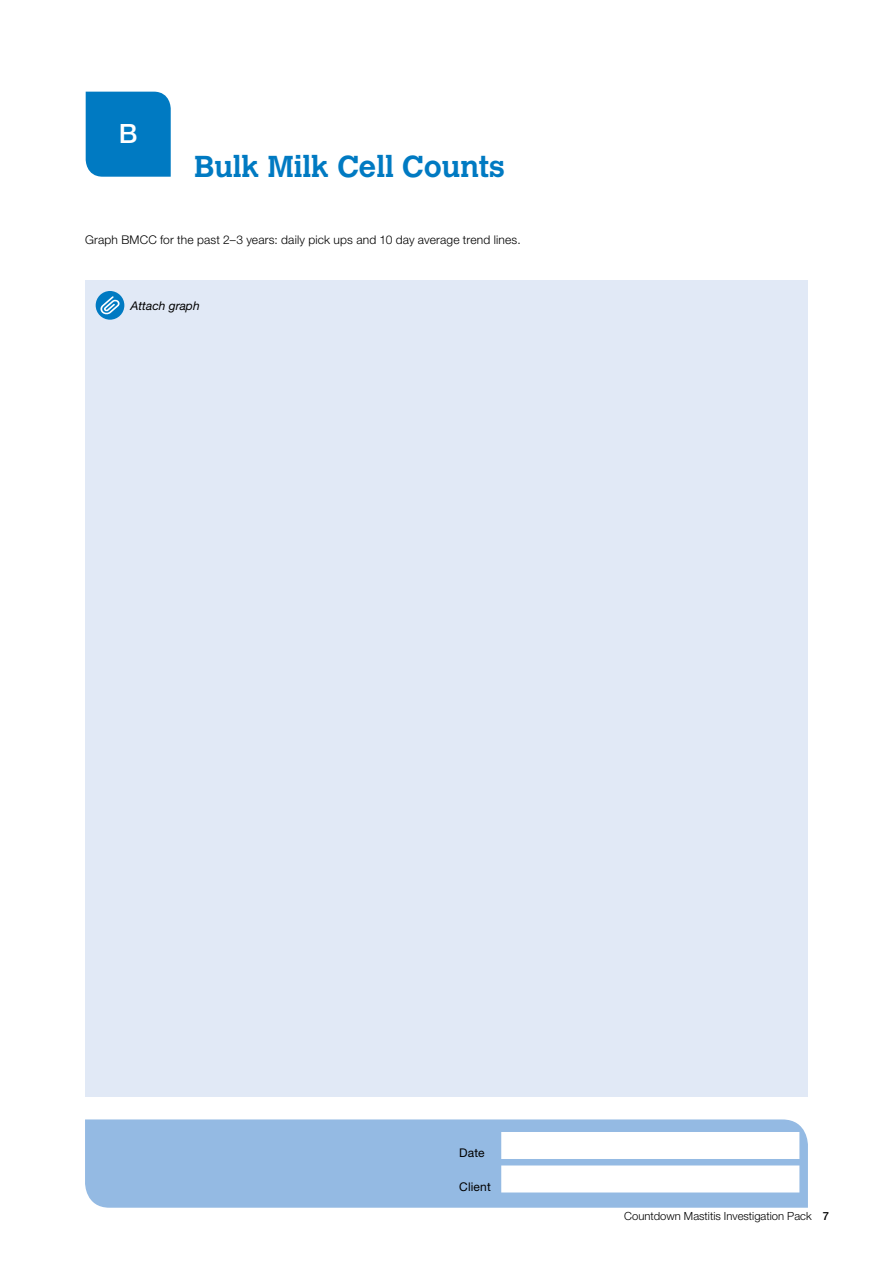
<style>
.page{position:relative;width:893px;height:1263px;background:#fff}
.page>*{position:absolute;margin:0;border:0;box-sizing:border-box;transform-origin:0 0}
.t1{font:700 30px "Calvert MT Std";color:#007ac2}
.t2{font:500 26.55px "Helvetica Neue LT Std";color:#fff}
.t3{font:300 12px "Helvetica Neue LT Std";letter-spacing:.015em;color:#000}
.t4{font:italic 12px "Helvetica Neue LT Std";color:#000}
.t5{font:12px "Helvetica Neue LT Std";letter-spacing:.01em;color:#000}
.t6{font:300 11.25px "Helvetica Neue LT Std";color:#000}
.s1{font-weight:500}
</style>
<div class="page">
<div style="left:85px;top:1119px;width:723px;height:89px;background:#94bae3"></div>
<div style="left:501px;top:1132px;width:298px;height:27px;background:#fff"></div>
<div style="left:501px;top:1165px;width:298px;height:27px;background:#fff"></div>
<div style="left:85px;top:280px;width:722px;height:817px;background:#e1e9f6"></div>
<div style="left:86px;top:92px;width:85px;height:85px;background:#007ac2"></div>
<div style="left:96px;top:291px;width:28px;height:29px;background:#007ac2;border-radius:50%"></div>
<svg style="left:100px;top:296px;width:20px;height:19px"></svg>
<h2 class="t2" style="left:119px;top:118px;width:20px">B</h2>
<h1 class="t1" style="left:194px;top:147px;width:312px">Bulk Milk Cell Counts</h1>
<p class="t3" style="left:85px;top:232px;width:437px">Graph BMCC for the past 2–3 years: daily pick ups and 10 day average trend lines.</p>
<p class="t4" style="left:131px;top:298px;width:71px">Attach graph</p>
<p class="t5" style="left:459px;top:1146px;width:27px">Date</p>
<p class="t5" style="left:459px;top:1179px;width:33px">Client</p>
<p class="t6" style="left:624px;top:1209px;width:207px">Countdown Mastitis Investigation Pack <span class="s1">7</span></p>
</div>
